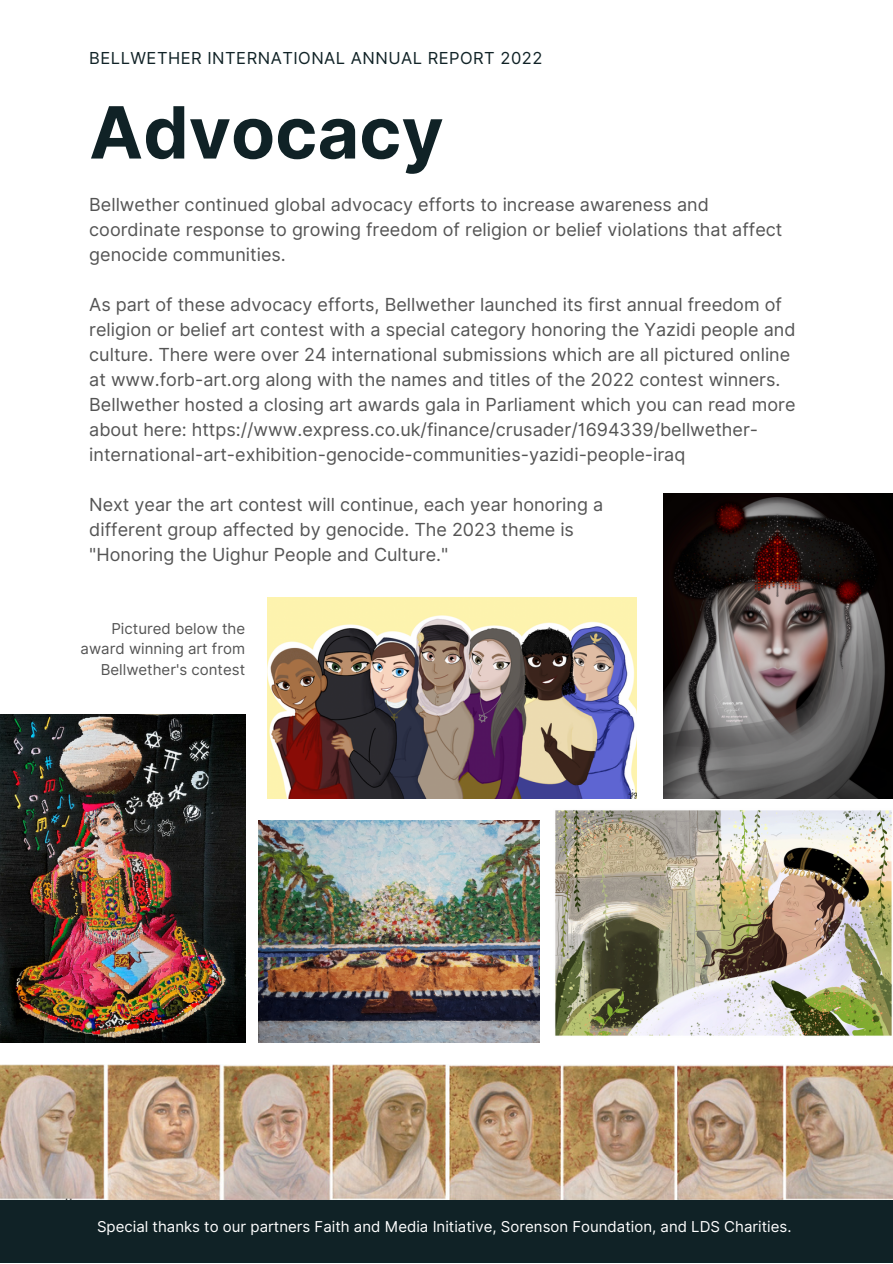
<style>
.page{position:relative;width:893px;height:1264px;background:#fff}
.page>*{position:absolute;margin:0;border:0;box-sizing:border-box;transform-origin:0 0}
.t1{font:700 72px "Inter";color:#102226}
.t2{font:18px/25px "Inter";color:#545454}
.t3{font:16.5px "Inter";letter-spacing:.03em;color:#102226}
.t4{font:15px "Inter";color:#fff}
.t5{font:15px/20.2px "Inter";color:#545454;text-align:right}
</style>
<div class="page">
<div style="left:0;top:1198px;width:892px;height:64px;background:#102226"></div>
<img style="left:555px;top:810px;width:337px;height:226px">
<img style="left:0;top:1064px;width:892px;height:134px">
<img style="left:663px;top:493px;width:229px;height:305px">
<img style="left:0;top:715px;width:245px;height:327px">
<img style="left:259px;top:820px;width:281px;height:222px">
<img style="left:267px;top:597px;width:369px;height:201px">
<p class="t3" style="left:89px;top:48px;width:454px">BELLWETHER INTERNATIONAL ANNUAL REPORT 2022</p>
<h1 class="t1" style="left:89px;top:89px;width:356px">Advocacy</h1>
<p class="t2" style="left:89px;top:192px;width:694px">Bellwether continued global advocacy efforts to increase awareness and coordinate response to growing freedom of religion or belief violations that affect genocide communities.</p>
<p class="t2" style="left:89px;top:292px;width:707px">As part of these advocacy efforts, Bellwether launched its first annual freedom of religion or belief art contest with a special category honoring the Yazidi people and culture. There were over 24 international submissions which are all pictured online at www.forb-art.org along with the names and titles of the 2022 contest winners.<br>Bellwether hosted a closing art awards gala in Parliament which you can read more about here: https://www.express.co.uk/finance/crusader/1694339/bellwether&shy;international-art-exhibition-genocide-communities-yazidi-people-iraq</p>
<p class="t2" style="left:89px;top:492px;width:515px">Next year the art contest will continue, each year honoring a different group affected by genocide. The 2023 theme is "Honoring the Uighur People and Culture."</p>
<p class="t5" style="left:81px;top:618px;width:166px">Pictured below the award winning art from<br>Bellwether's contest</p>
<p class="t4" style="left:97px;top:1217px;width:696px">Special thanks to our partners Faith and Media Initiative, Sorenson Foundation, and LDS Charities.</p>
</div>
